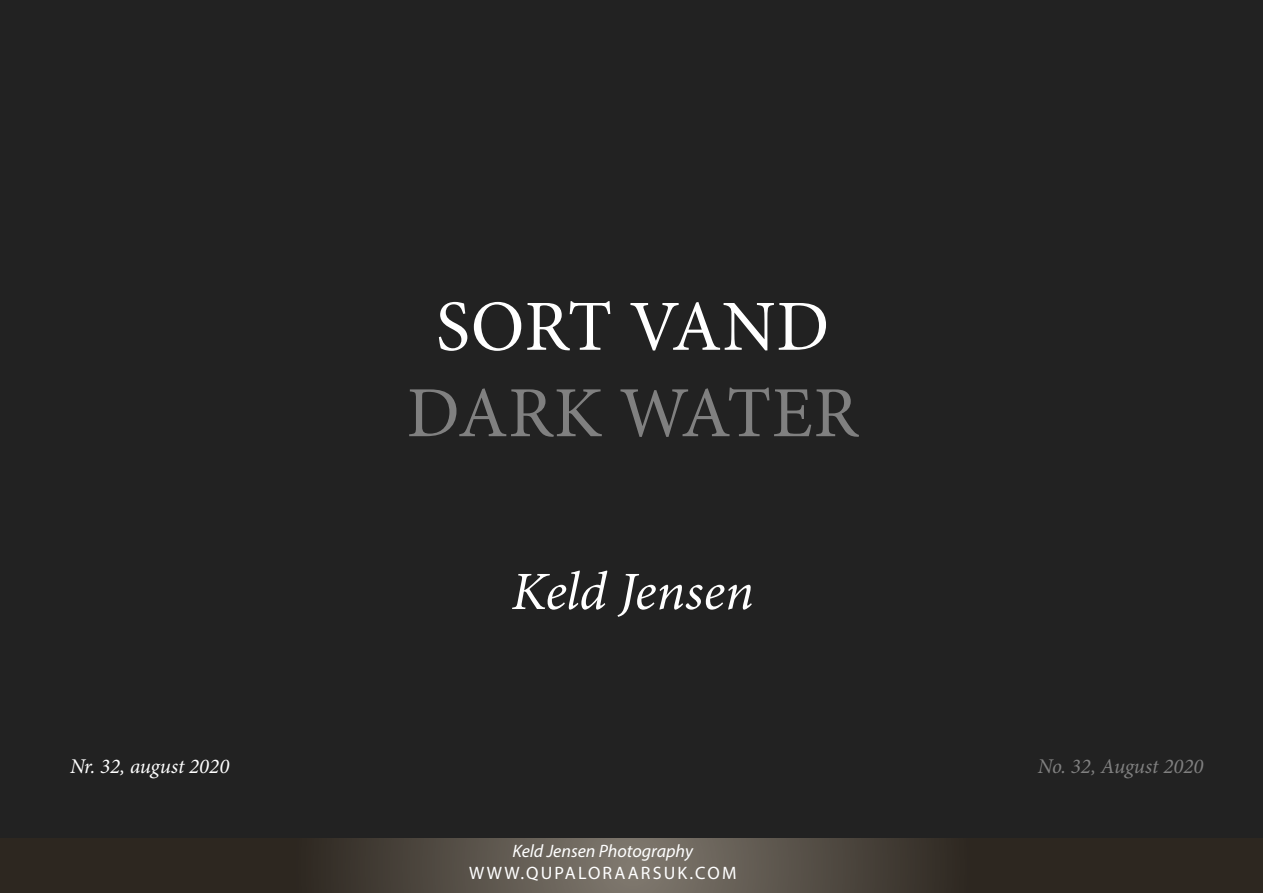
<style>
.page{position:relative;width:1263px;height:893px;background:#222}
.page>*{position:absolute;margin:0;border:0;box-sizing:border-box;transform-origin:0 0}
.t1{font:72px "Minion Pro";letter-spacing:.01em;color:#808080}
.t2{font:72px "Minion Pro";letter-spacing:.005em;color:#fff}
.t3{font:italic 54px "Minion Pro";color:#fff}
.t4{font:italic 21px "Minion Pro";color:#fff}
.t5{font:italic 21px "Minion Pro";color:#808080}
.t6{font:italic 18px "Myriad Pro";color:#fff}
.t7{font:18px "Myriad Pro";letter-spacing:.12em;color:#fff}
</style>
<div class="page">
<svg style="left:1px;top:838px;width:1262px;height:55px;background:#433d35"></svg>
<h1 class="t2" style="left:436px;top:279px;width:395px">SORT VAND</h1>
<h1 class="t1" style="left:407px;top:365px;width:453px">DARK WATER</h1>
<h2 class="t3" style="left:511px;top:555px;width:244px">Keld Jensen</h2>
<p class="t4" style="left:70px;top:752px;width:161px">Nr. 32, august 2020</p>
<p class="t5" style="left:1038px;top:752px;width:167px">No. 32, August 2020</p>
<p class="t6" style="left:512px;top:840px;width:182px">Keld Jensen Photography</p>
<p class="t7" style="left:469px;top:862px;width:269px">WWW.QUPALORAARSUK.COM</p>
</div>
